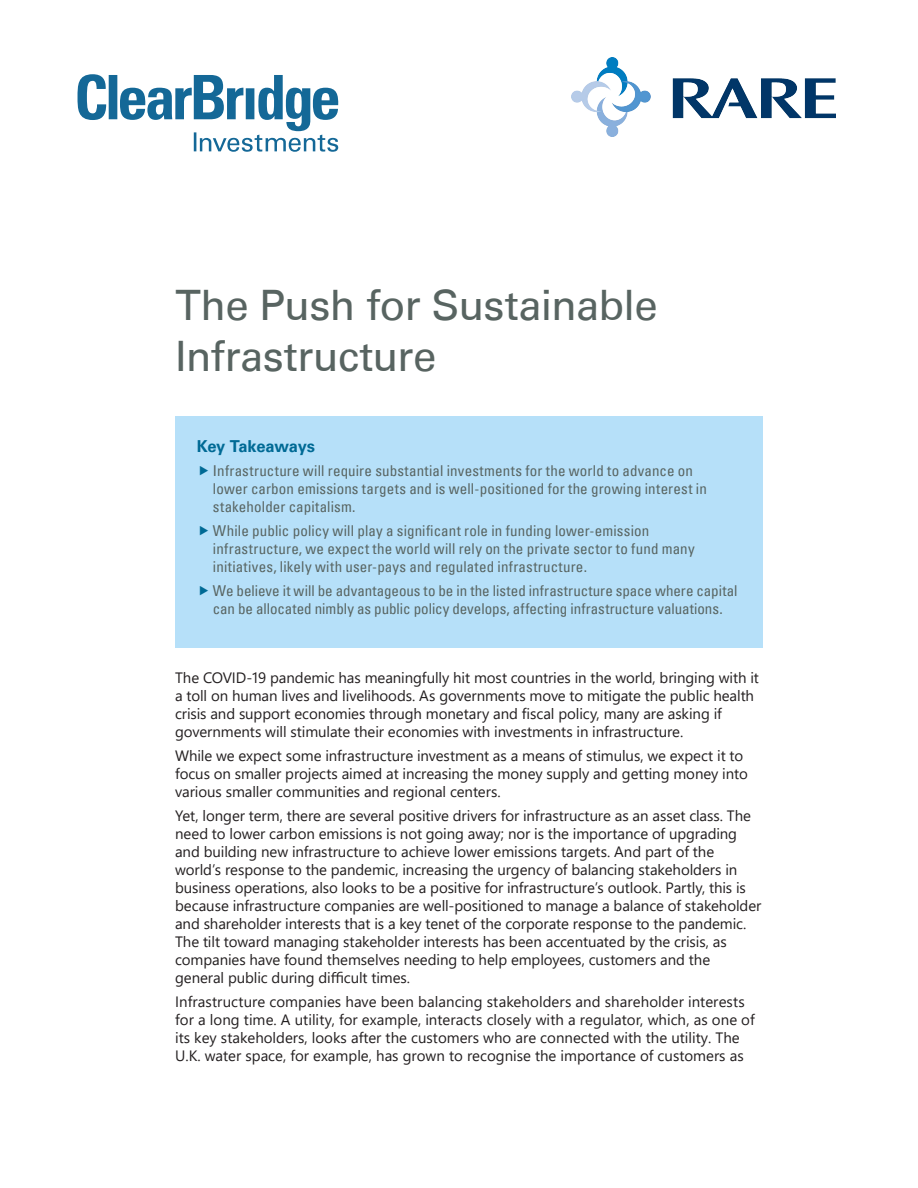
<style>
.page{position:relative;width:918px;height:1188px;background:#fff}
.page>*{position:absolute;margin:0;border:0;box-sizing:border-box;transform-origin:0 0}
.WP_Title{font:42px/50.4px "Univers LT";letter-spacing:-.015em;color:#586461}
.Section_Head_w_Span{font:700 16.5px "Univers LT";letter-spacing:-.015em;color:#006a95}
.Body{font:15px/18px "Segoe UI";letter-spacing:-.005em;color:#231f20}
.t1{font:condensed 15px/18px "Univers LT";letter-spacing:.01em;color:#586461}
</style>
<div class="page">
<div style="left:175px;top:416px;width:587px;height:231px;background:#b6e0f9"></div>
<svg style="left:78px;top:74px;width:260px;height:78px"></svg>
<img style="left:571px;top:57px;width:265px;height:80px">
<p class="WP_Title" style="left:175px;top:280px;width:484px">The Push for Sustainable<br>Infrastructure</p>
<p class="Section_Head_w_Span" style="left:197px;top:436px;width:120px">Key Takeaways</p>
<p class="t1" style="left:213px;top:461px;width:495px">Infrastructure will require substantial investments for the world to advance on lower carbon emissions targets and is well-positioned for the growing interest in stakeholder capitalism.</p>
<p class="t1" style="left:213px;top:521px;width:483px">While public policy will play a significant role in funding lower-emission infrastructure, we expect the world will rely on the private sector to fund many initiatives, likely with user-pays and regulated infrastructure.</p>
<p class="t1" style="left:213px;top:581px;width:526px">We believe it will be advantageous to be in the listed infrastructure space where capital can be allocated nimbly as public policy develops, affecting infrastructure valuations.</p>
<p class="Body" style="left:175px;top:667px;width:585px">The COVID-19 pandemic has meaningfully hit most countries in the world, bringing with it a toll on human lives and livelihoods. As governments move to mitigate the public health crisis and support economies through monetary and fiscal policy, many are asking if governments will stimulate their economies with investments in infrastructure.</p>
<p class="Body" style="left:175px;top:745px;width:574px">While we expect some infrastructure investment as a means of stimulus, we expect it to focus on smaller projects aimed at increasing the money supply and getting money into various smaller communities and regional centers.</p>
<p class="Body" style="left:175px;top:805px;width:588px">Yet, longer term, there are several positive drivers for infrastructure as an asset class. The need to lower carbon emissions is not going away; nor is the importance of upgrading and building new infrastructure to achieve lower emissions targets. And part of the world’s response to the pandemic, increasing the urgency of balancing stakeholders in business operations, also looks to be a positive for infrastructure’s outlook. Partly, this is because infrastructure companies are well-positioned to manage a balance of stakeholder and shareholder interests that is a key tenet of the corporate response to the pandemic.<br>The tilt toward managing stakeholder interests has been accentuated by the crisis, as companies have found themselves needing to help employees, customers and the general public during difficult times.</p>
<p class="Body" style="left:175px;top:991px;width:581px">Infrastructure companies have been balancing stakeholders and shareholder interests for a long time. A utility, for example, interacts closely with a regulator, which, as one of its key stakeholders, looks after the customers who are connected with the utility. The U.K. water space, for example, has grown to recognise the importance of customers as</p>
</div>
